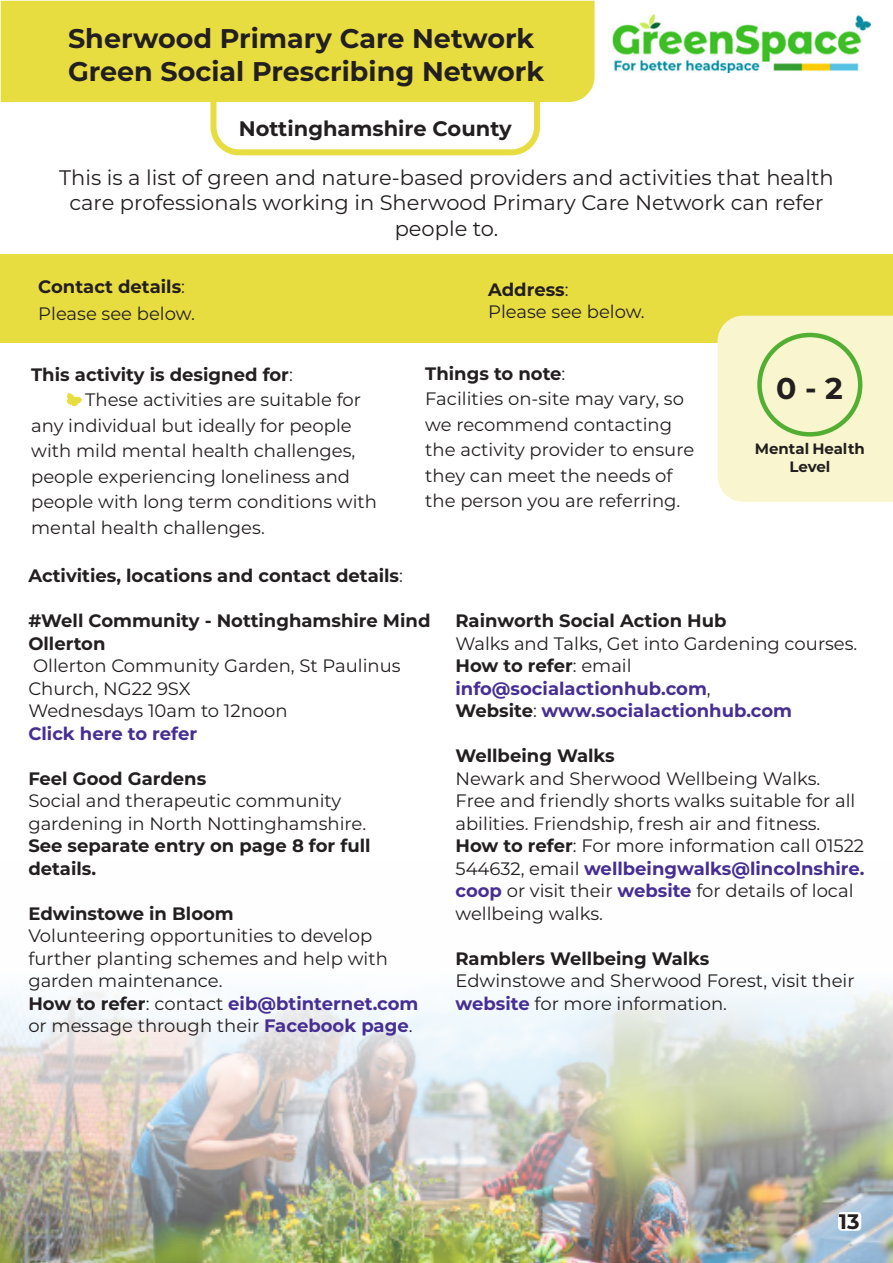
<style>
.page{position:relative;width:893px;height:1263px;background:#fff}
.page>*{position:absolute;margin:0;border:0;box-sizing:border-box;transform-origin:0 0}
.heading{font:700 30px "Montserrat";color:#231f20}
.Provider_title{font:700 27px/32.4px "Montserrat";color:#231f20}
.t1{font:21px/25.2px "Montserrat";color:#231f20;text-align:center}
.heading-2{font:700 21px "Montserrat";color:#231f20}
.t2{font:18px/22.5px "Montserrat";color:#231f20}
.t3{font:700 18px/22.5px "Montserrat";color:#231f20}
.t4{font:700 18px "Montserrat";color:#472e93}
.heading-3{font:700 15px "Montserrat";color:#231f20}
.s1{font-weight:400}
.s2{font-weight:700}
.s3{font-weight:700;color:#472e93}
.s4{font-weight:400;color:#231f20}
.s5{color:#231f20}
</style>
<div class="page">
<img style="left:0;top:989px;width:893px;height:274px">
<div style="left:0;top:254px;width:893px;height:88px;background:#e8dd40"></div>
<img style="left:612px;top:15px;width:259px;height:57px">
<svg style="left:67px;top:393px;width:14px;height:13px"></svg>
<div style="left:1px;top:1px;width:594px;height:101px;background:#e8dd40"></div>
<div style="left:210px;top:62px;width:330px;height:93px;border:6px solid #e8dd40;border-radius:26px"></div>
<div style="left:718px;top:316px;width:175px;height:186px;background:#f9f6cf"></div>
<div style="left:757px;top:333px;width:105px;height:104px;border:4px solid #53af33;border-radius:50%"></div>
<div style="left:838px;top:1212px;width:23px;height:19px;background:#fff;border-radius:4px"></div>
<p class="Provider_title" style="left:68px;top:21px;width:478px">Sherwood Primary Care Network<br>Green Social Prescribing Network</p>
<p class="heading-2" style="left:239px;top:114px;width:275px">Nottinghamshire County</p>
<p class="t1" style="left:59px;top:164px;width:776px">This is a list of green and nature-based providers and activities that health care professionals working in Sherwood Primary Care Network can refer people to.</p>
<p class="t3" style="left:38px;top:275px;width:148px">Contact details<span class="s1">:</span></p>
<p class="t2" style="left:38px;top:302px;width:158px">Please see below.</p>
<p class="t3" style="left:31px;top:362px;width:263px">This activity is designed for<span class="s1">:</span></p>
<p class="t2" style="left:31px;top:387px;width:347px;line-height:25.5px;text-indent:54px">These activities are suitable for any individual but ideally for people with mild mental health challenges, people experiencing loneliness and people with long term conditions with mental health challenges.</p>
<p class="t3" style="left:488px;top:277px;width:82px">Address<span class="s1">:</span></p>
<p class="t2" style="left:488px;top:299px;width:158px">Please see below.</p>
<p class="t3" style="left:425px;top:361px;width:142px">Things to note<span class="s1">:</span></p>
<p class="t2" style="left:425px;top:386px;width:270px;line-height:25.5px">Facilities on-site may vary, so we recommend contacting the activity provider to ensure they can meet the needs of the person you are referring.</p>
<p class="heading" style="left:776px;top:367px;width:68px">0 - 2</p>
<p class="heading-3" style="left:755px;top:437px;width:112px">Mental Health</p>
<p class="heading-3" style="left:789px;top:455px;width:43px">Level</p>
<p class="t3" style="left:28px;top:564px;width:376px">Activities, locations and contact details<span class="s1">:</span></p>
<p class="t3" style="left:28px;top:609px;width:404px">#Well Community - Nottinghamshire Mind</p>
<p class="t3" style="left:28px;top:631px;width:79px">Ollerton</p>
<p class="t2" style="left:28px;top:654px;width:374px">Ollerton Community Garden, St Paulinus<br>Church, NG22 9SX</p>
<p class="t2" style="left:28px;top:699px;width:261px">Wednesdays 10am to 12noon</p>
<p class="t4" style="left:28px;top:720px;width:170px">Click here to refer</p>
<p class="t3" style="left:28px;top:766px;width:179px">Feel Good Gardens</p>
<p class="t2" style="left:28px;top:789px;width:339px">Social and therapeutic community gardening in North Nottinghamshire.</p>
<p class="t3" style="left:28px;top:834px;width:344px">See separate entry on page 8 for full details.</p>
<p class="t3" style="left:28px;top:901px;width:207px">Edwinstowe in Bloom</p>
<p class="t2" style="left:28px;top:924px;width:361px">Volunteering opportunities to develop further planting schemes and help with garden maintenance.</p>
<p class="t2" style="left:28px;top:991px;width:392px"><span class="s2">How to refer</span>: contact <span class="s3">eib@btinternet.com </span>or message through their <span class="s3">Facebook page</span>.</p>
<p class="t3" style="left:455px;top:609px;width:273px">Rainworth Social Action Hub</p>
<p class="t2" style="left:455px;top:631px;width:403px">Walks and Talks, Get into Gardening courses.</p>
<p class="t3" style="left:455px;top:654px;width:178px">How to refer<span class="s1">: email</span></p>
<p class="t4" style="left:455px;top:675px;width:257px">info@socialactionhub.com<span class="s4">,</span></p>
<p class="t4" style="left:455px;top:698px;width:338px"><span class="s5">Website</span><span class="s4">:</span> www.socialactionhub.com</p>
<p class="t3" style="left:455px;top:744px;width:161px">Wellbeing Walks</p>
<p class="t2" style="left:455px;top:766px;width:366px">Newark and Sherwood Wellbeing Walks.</p>
<p class="t2" style="left:455px;top:789px;width:401px">Free and friendly shorts walks suitable for all abilities. Friendship, fresh air and fitness.</p>
<p class="t2" style="left:455px;top:834px;width:411px"><span class="s2">How to refer</span>: For more information call 01522<br>544632, email <span class="s3">wellbeingwalks@lincolnshire. coop</span> or visit their <span class="s3">website</span> for details of local wellbeing walks.</p>
<p class="t3" style="left:455px;top:946px;width:255px">Ramblers Wellbeing Walks</p>
<p class="t2" style="left:455px;top:969px;width:401px">Edwinstowe and Sherwood Forest, visit their <span class="s3">website</span> for more information.</p>
<p class="heading-2" style="left:839px;top:1207px;width:22px">13</p>
</div>
